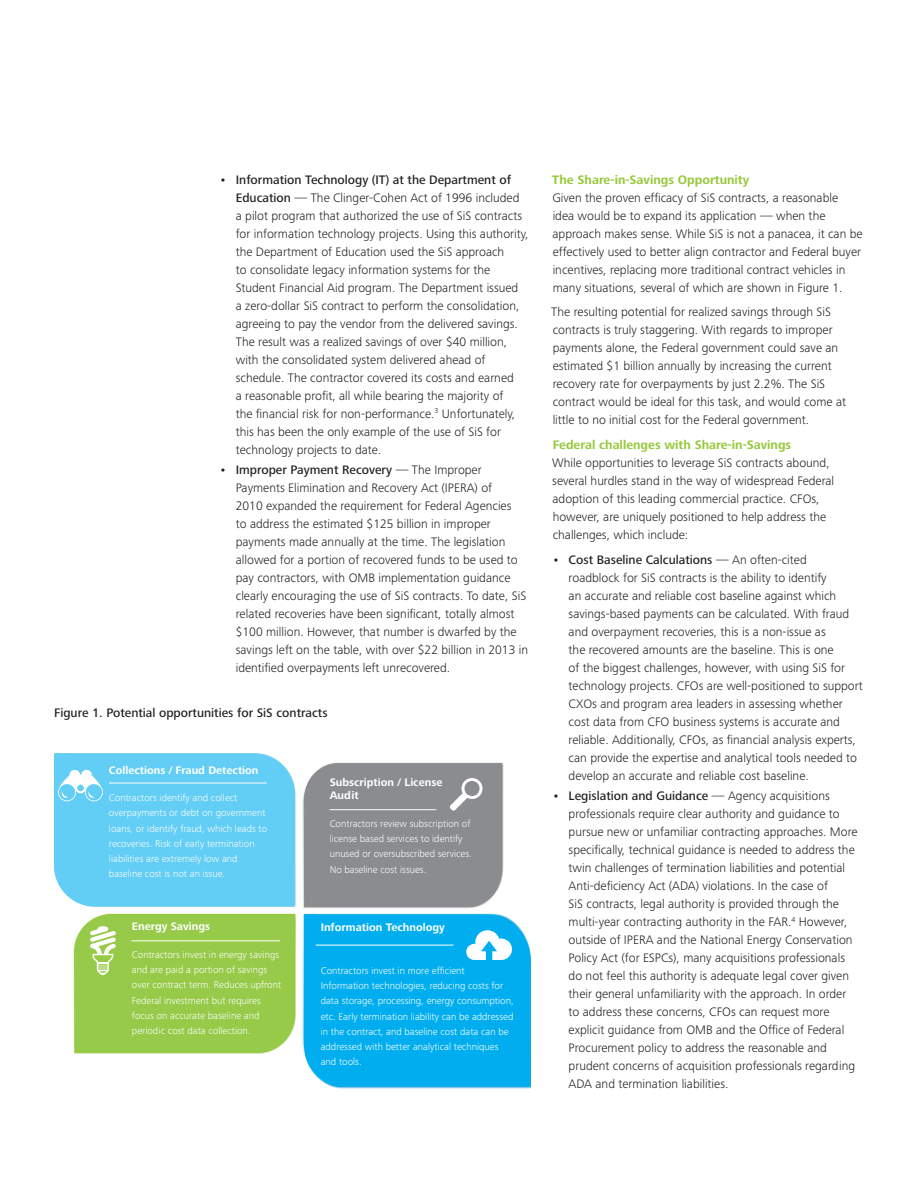
<style>
.page{position:relative;width:918px;height:1188px;background:#fff}
.page>*{position:absolute;margin:0;border:0;box-sizing:border-box;transform-origin:0 0}
.Body_copy{font:300 12.75px/18px "Frutiger Next Pro";color:#231f20}
.B_Subhead__paragraph{font:700 12.75px "Frutiger Next Pro";color:#96c93c}
.Subhead_style__C_sub{font:500 12.75px "Frutiger Next Pro";color:#231f20}
.t1{font:700 11.25px/13.5px "Frutiger Next Pro";color:#fff}
.t2{font:300 10.2px/15.3px "Frutiger Next Pro";color:#fff}
.s1{font-weight:500}
</style>
<div class="page">
<img style="left:73px;top:762px;width:458px;height:327px">
<div style="left:54px;top:754px;width:241px;height:153px;background:#62cdf5"></div>
<div style="left:304px;top:763px;width:198px;height:144px;background:#8a8c8f"></div>
<hr style="left:109px;top:783px;width:158px;height:1px;background:#fff">
<hr style="left:330px;top:809px;width:106px;height:1px;background:#fff">
<div style="left:304px;top:914px;width:227px;height:172px;background:#00aeef"></div>
<div style="left:74px;top:914px;width:221px;height:139px;background:#97ca49"></div>
<p class="Body_copy" style="left:236px;top:170px;width:294px;text-indent:-16px"><span class="s1">• Information Technology (IT) at the Department of Education</span> — The Clinger-Cohen Act of 1996 included a pilot program that authorized the use of SiS contracts for information technology projects. Using this authority, the Department of Education used the SiS approach<br>to consolidate legacy information systems for the Student Financial Aid program. The Department issued<br>a zero-dollar SiS contract to perform the consolidation, agreeing to pay the vendor from the delivered savings.<br>The result was a realized savings of over $40 million, with the consolidated system delivered ahead of schedule. The contractor covered its costs and earned<br>a reasonable profit, all while bearing the majority of<br>the financial risk for non-performance.<sup>3</sup> Unfortunately, this has been the only example of the use of SiS for technology projects to date.</p>
<p class="Body_copy" style="left:236px;top:461px;width:294px;text-indent:-16px"><span class="s1">• Improper Payment Recovery</span> — The Improper Payments Elimination and Recovery Act (IPERA) of<br>2010 expanded the requirement for Federal Agencies<br>to address the estimated $125 billion in improper payments made annually at the time. The legislation allowed for a portion of recovered funds to be used to pay contractors, with OMB implementation guidance clearly encouraging the use of SiS contracts. To date, SiS related recoveries have been significant, totally almost $100 million. However, that number is dwarfed by the savings left on the table, with over $22 billion in 2013 in identified overpayments left unrecovered.</p>
<p class="Subhead_style__C_sub" style="left:54px;top:705px;width:275px">Figure 1. Potential opportunities for SiS contracts</p>
<p class="t1" style="left:109px;top:763px;width:151px">Collections / Fraud Detection</p>
<p class="t2" style="left:109px;top:790px;width:160px">Contractors identify and collect overpayments or debt on government loans, or identify fraud, which leads to recoveries. Risk of early termination liabilities are extremely low and baseline cost is not an issue.</p>
<p class="t1" style="left:132px;top:920px;width:80px">Energy Savings</p>
<p class="t2" style="left:132px;top:947px;width:151px">Contractors invest in energy savings and are paid a portion of savings over contract term. Reduces upfront Federal investment but requires focus on accurate baseline and periodic cost data collection.</p>
<p class="t1" style="left:330px;top:775px;width:114px">Subscription / License<br>Audit</p>
<p class="t2" style="left:330px;top:816px;width:144px">Contractors review subscription of license based services to identify unused or oversubscribed services.<br>No baseline cost issues.</p>
<p class="t1" style="left:321px;top:921px;width:126px">Information Technology</p>
<p class="t2" style="left:321px;top:963px;width:195px">Contractors invest in more efficient Information technologies, reducing costs for data storage, processing, energy consumption, etc. Early termination liability can be addressed in the contract, and baseline cost data can be addressed with better analytical techniques and tools.</p>
<p class="B_Subhead__paragraph" style="left:552px;top:172px;width:199px">The Share-in-Savings Opportunity</p>
<p class="Body_copy" style="left:552px;top:188px;width:312px">Given the proven efficacy of SiS contracts, a reasonable idea would be to expand its application — when the approach makes sense. While SiS is not a panacea, it can be effectively used to better align contractor and Federal buyer incentives, replacing more traditional contract vehicles in many situations, several of which are shown in Figure 1.</p>
<p class="Body_copy" style="left:551px;top:303px;width:296px">The resulting potential for realized savings through SiS contracts is truly staggering. With regards to improper payments alone, the Federal government could save an estimated $1 billion annually by increasing the current recovery rate for overpayments by just 2.2%. The SiS contract would be ideal for this task, and would come at little to no initial cost for the Federal government.</p>
<p class="B_Subhead__paragraph" style="left:553px;top:438px;width:240px">Federal challenges with Share-in-Savings</p>
<p class="Body_copy" style="left:552px;top:454px;width:284px">While opportunities to leverage SiS contracts abound, several hurdles stand in the way of widespread Federal adoption of this leading commercial practice. CFOs, however, are uniquely positioned to help address the challenges, which include:</p>
<p class="Body_copy" style="left:569px;top:551px;width:296px;text-indent:-16px"><span class="s1">• Cost Baseline Calculations</span> — An often-cited<br>roadblock for SiS contracts is the ability to identify<br>an accurate and reliable cost baseline against which savings-based payments can be calculated. With fraud and overpayment recoveries, this is a non-issue as<br>the recovered amounts are the baseline. This is one<br>of the biggest challenges, however, with using SiS for technology projects. CFOs are well-positioned to support CXOs and program area leaders in assessing whether cost data from CFO business systems is accurate and reliable. Additionally, CFOs, as financial analysis experts, can provide the expertise and analytical tools needed to develop an accurate and reliable cost baseline.</p>
<p class="Body_copy" style="left:569px;top:787px;width:290px;text-indent:-16px"><span class="s1">• Legislation and Guidance</span> — Agency acquisitions professionals require clear authority and guidance to pursue new or unfamiliar contracting approaches. More specifically, technical guidance is needed to address the twin challenges of termination liabilities and potential Anti-deficiency Act (ADA) violations. In the case of<br>SiS contracts, legal authority is provided through the multi-year contracting authority in the FAR.<sup>4</sup> However, outside of IPERA and the National Energy Conservation Policy Act (for ESPCs), many acquisitions professionals do not feel this authority is adequate legal cover given their general unfamiliarity with the approach. In order to address these concerns, CFOs can request more explicit guidance from OMB and the Office of Federal Procurement policy to address the reasonable and prudent concerns of acquisition professionals regarding ADA and termination liabilities.</p>
</div>
